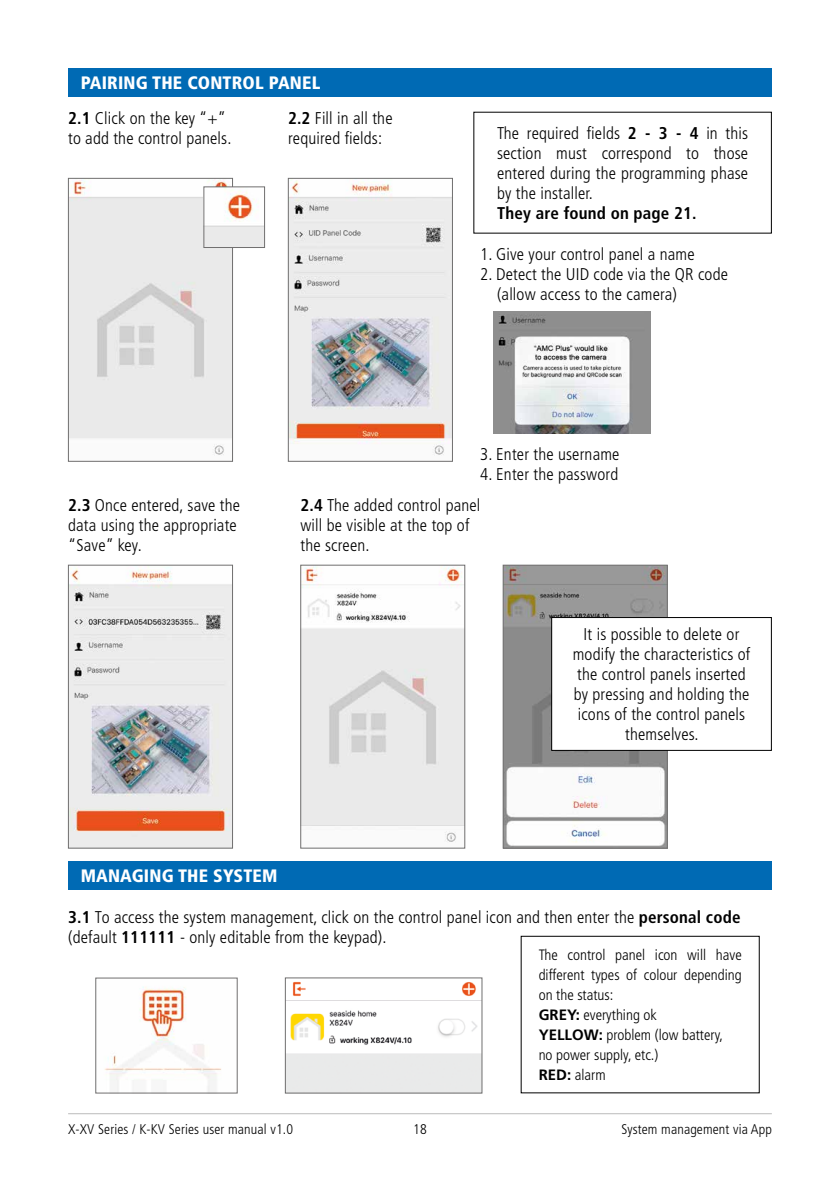
<style>
.page{position:relative;width:840px;height:1191px;background:#fff}
.page>*{position:absolute;margin:0;border:0;box-sizing:border-box;transform-origin:0 0}
.t1{font:900 condensed 18px "Frutiger LT Std";letter-spacing:.01em;color:#fff}
.t2{font:300 condensed 17px/20px "Frutiger LT Std";letter-spacing:.01em;color:#000}
.t3{font:700 condensed 17px "Frutiger LT Std";letter-spacing:.01em;color:#000}
.t4{font:300 condensed 15px/20px "Frutiger LT Std";color:#000}
.t5{font:300 condensed 14px "Frutiger LT Std";letter-spacing:.01em;color:#000}
.s1{font-weight:700}
.s2{font-weight:700;font-stretch:normal}
</style>
<div class="page">
<hr style="left:68px;top:1113px;width:703px;height:1px;background:#bcbcbc">
<img style="left:493px;top:311px;width:156px;height:122px">
<div style="left:68px;top:68px;width:703px;height:28px;background:#006ab4"></div>
<div style="left:68px;top:861px;width:703px;height:28px;background:#006ab4"></div>
<img style="left:70px;top:180px;width:161px;height:276px">
<div style="left:68px;top:178px;width:165px;height:283px;border:1px solid #706f6f"></div>
<img style="left:70px;top:567px;width:161px;height:279px">
<div style="left:68px;top:565px;width:165px;height:283px;border:1px solid #706f6f"></div>
<img style="left:302px;top:567px;width:161px;height:275px">
<div style="left:300px;top:565px;width:165px;height:283px;border:1px solid #706f6f"></div>
<img style="left:287px;top:981px;width:193px;height:110px">
<img style="left:104px;top:986px;width:117px;height:105px">
<img style="left:290px;top:180px;width:160px;height:276px">
<div style="left:288px;top:178px;width:164px;height:283px;border:1px solid #706f6f"></div>
<img style="left:205px;top:188px;width:58px;height:58px">
<div style="left:203px;top:186px;width:62px;height:62px;border:1px solid #706f6f"></div>
<img style="left:504px;top:567px;width:161px;height:279px">
<div style="left:502px;top:565px;width:165px;height:283px;border:1px solid #706f6f"></div>
<div style="left:551px;top:617px;width:220px;height:133px;background:#fff"></div>
<div style="left:551px;top:617px;width:220px;height:134px;border:1px solid #000"></div>
<div style="left:520px;top:935px;width:239px;height:158px;border:1px solid #000"></div>
<p class="t1" style="left:81px;top:72px;width:241px">PAIRING THE CONTROL PANEL</p>
<p class="t2" style="left:68px;top:108px;width:165px"><span class="s1">2.1</span> Click on the key “+” to add the control panels.</p>
<p class="t2" style="left:288px;top:109px;width:106px"><span class="s1">2.2</span> Fill in all the required fields:</p>
<p class="t2" style="left:496px;top:123px;width:252px;text-align:justify">The required fields <span class="s1">2 - 3 - 4</span> in this section must correspond to those entered during the programming phase by the installer.</p>
<p class="t3" style="left:496px;top:203px;width:201px">They are found on page 21.</p>
<p class="t2" style="left:479px;top:245px;width:216px">1. Give your control panel a name</p>
<p class="t2" style="left:496px;top:265px;width:232px;text-indent:-17px">2. Detect the UID code via the QR code (allow access to the camera)</p>
<p class="t2" style="left:479px;top:445px;width:141px">3. Enter the username</p>
<p class="t2" style="left:479px;top:465px;width:140px">4. Enter the password</p>
<p class="t2" style="left:68px;top:495px;width:173px"><span class="s1">2.3</span> Once entered, save the data using the appropriate “Save” key.</p>
<p class="t2" style="left:300px;top:495px;width:181px"><span class="s1">2.4</span> The added control panel will be visible at the top of the screen.</p>
<p class="t1" style="left:81px;top:865px;width:198px">MANAGING THE SYSTEM</p>
<p class="t2" style="left:572px;top:624px;width:179px;text-align:center">It is possible to delete or modify the characteristics of the control panels inserted by pressing and holding the icons of the control panels themselves.</p>
<p class="t2" style="left:68px;top:907px;width:673px"><span class="s1">3.1</span> To access the system management, click on the control panel icon and then enter the <span class="s1">personal code </span>(default <span class="s1">111111</span> - only editable from the keypad).</p>
<p class="t4" style="left:538px;top:945px;width:204px">The control panel icon will have different types of colour depending on the status:<br><span class="s2">GREY:</span> everything ok<br><span class="s2">YELLOW:</span> problem (low battery,<br>no power supply, etc.)<br><span class="s2">RED:</span> alarm</p>
<p class="t5" style="left:68px;top:1121px;width:226px">X-XV Series / K-KV Series user manual v1.0</p>
<p class="t5" style="left:413px;top:1121px;width:15px">18</p>
<p class="t5" style="left:621px;top:1121px;width:152px">System management via App</p>
</div>
